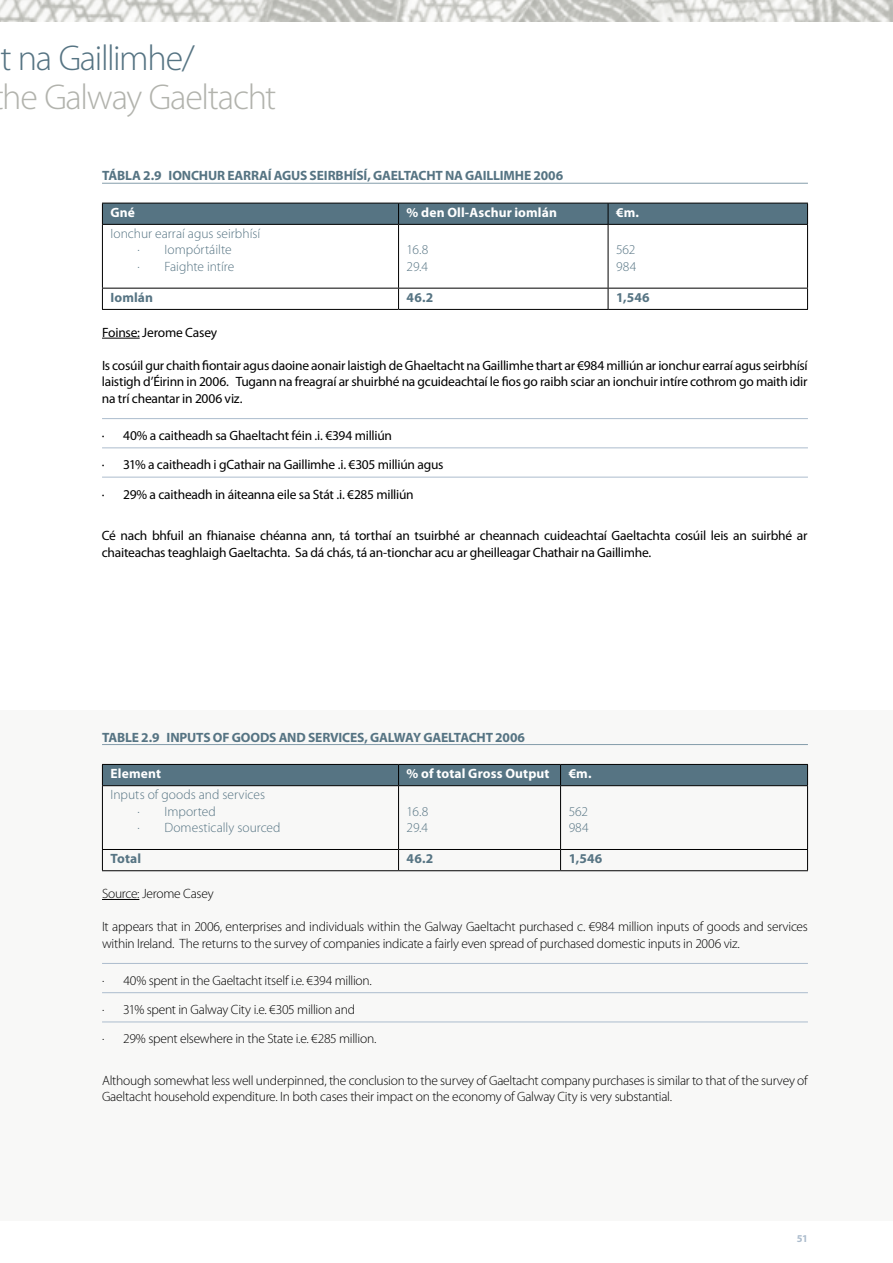
<style>
.page{position:relative;width:893px;height:1263px;background:#fff}
.page>*{position:absolute;margin:0;border:0;box-sizing:border-box;transform-origin:0 0}
.t1{font:300 36px "Myriad Pro";letter-spacing:-.035em;color:#b2b3ad}
.t2{font:300 36px "Myriad Pro";letter-spacing:-.04em;color:#567483}
.t3{font:13.5px/16.5px "Myriad Pro";letter-spacing:-.02em;color:#000}
.t4{font:300 13.5px/16.5px "Myriad Pro";letter-spacing:-.02em;color:#000}
.t5{font:700 13.5px "Myriad Pro";letter-spacing:-.01em;color:#567483}
.t6{font:300 13.5px/16.5px "Myriad Pro";color:#567483}
.t7{font:700 13.5px "Myriad Pro";letter-spacing:.01em;color:#fff}
.t8{font:700 10.5px "Myriad Pro";color:#acbccd}
</style>
<div class="page">
<img style="left:0;top:0;width:893px;height:21px">
<div style="left:0;top:710px;width:893px;height:510px;background:#f8f8f7"></div>
<hr style="left:102px;top:183px;width:706px;height:1px;background:#849daa">
<hr style="left:102px;top:338px;width:38px;height:1px;background:#000">
<hr style="left:102px;top:418px;width:706px;height:1px;background:#acbccd">
<hr style="left:102px;top:448px;width:706px;height:1px;background:#acbccd">
<hr style="left:102px;top:477px;width:706px;height:1px;background:#acbccd">
<svg style="left:102px;top:203px;width:706px;height:21px;background:#526f7d"></svg>
<hr style="left:102px;top:224px;width:297px;height:1px;background:#000">
<hr style="left:102px;top:225px;width:1px;height:63px;background:#000">
<hr style="left:399px;top:224px;width:209px;height:1px;background:#000">
<hr style="left:398px;top:225px;width:1px;height:63px;background:#000">
<hr style="left:608px;top:224px;width:200px;height:1px;background:#000">
<hr style="left:608px;top:225px;width:1px;height:63px;background:#000">
<hr style="left:807px;top:225px;width:1px;height:63px;background:#000">
<hr style="left:102px;top:288px;width:297px;height:1px;background:#000">
<svg style="left:102px;top:288px;width:1px;height:21px"></svg>
<hr style="left:399px;top:288px;width:209px;height:1px;background:#000">
<svg style="left:398px;top:288px;width:1px;height:21px"></svg>
<hr style="left:608px;top:288px;width:200px;height:1px;background:#000">
<svg style="left:608px;top:288px;width:1px;height:21px"></svg>
<svg style="left:807px;top:288px;width:1px;height:21px"></svg>
<hr style="left:102px;top:309px;width:297px;height:1px;background:#000">
<hr style="left:399px;top:309px;width:209px;height:1px;background:#000">
<hr style="left:608px;top:309px;width:200px;height:1px;background:#000">
<hr style="left:102px;top:744px;width:706px;height:1px;background:#849daa">
<hr style="left:102px;top:899px;width:37px;height:1px;background:#000">
<hr style="left:102px;top:963px;width:706px;height:1px;background:#acbccd">
<hr style="left:102px;top:992px;width:706px;height:1px;background:#acbccd">
<hr style="left:102px;top:1022px;width:706px;height:1px;background:#acbccd">
<div style="left:102px;top:764px;width:706px;height:21px;background:#567483"></div>
<hr style="left:102px;top:785px;width:297px;height:1px;background:#000">
<hr style="left:102px;top:786px;width:1px;height:63px;background:#000">
<hr style="left:399px;top:785px;width:162px;height:1px;background:#000">
<hr style="left:398px;top:786px;width:1px;height:63px;background:#000">
<hr style="left:561px;top:785px;width:247px;height:1px;background:#000">
<hr style="left:560px;top:786px;width:1px;height:63px;background:#000">
<hr style="left:807px;top:786px;width:1px;height:63px;background:#000">
<hr style="left:102px;top:849px;width:297px;height:1px;background:#000">
<svg style="left:102px;top:850px;width:1px;height:20px"></svg>
<hr style="left:399px;top:849px;width:162px;height:1px;background:#000">
<svg style="left:398px;top:850px;width:1px;height:20px"></svg>
<hr style="left:561px;top:849px;width:247px;height:1px;background:#000">
<svg style="left:560px;top:850px;width:1px;height:20px"></svg>
<svg style="left:807px;top:850px;width:1px;height:20px"></svg>
<hr style="left:102px;top:870px;width:297px;height:1px;background:#000">
<hr style="left:399px;top:870px;width:162px;height:1px;background:#000">
<hr style="left:561px;top:870px;width:247px;height:1px;background:#000">
<h1 class="t2" style="left:0;top:38px;width:196px">t na Gaillimhe/</h1>
<h1 class="t1" style="left:2px;top:77px;width:276px">he Galway Gaeltacht</h1>
<p class="t5" style="left:102px;top:167px;width:463px">TÁBLA 2.9 IONCHUR EARRAÍ AGUS SEIRBHÍSÍ, GAELTACHT NA GAILLIMHE 2006</p>
<p class="t7" style="left:111px;top:203px;width:26px">GNÉ</p>
<p class="t7" style="left:407px;top:203px;width:152px">% DEN OLL-ASCHUR IOMLÁN</p>
<p class="t7" style="left:616px;top:203px;width:24px">€M.</p>
<p class="t6" style="left:111px;top:225px;width:151px;text-align:center">Ionchur earraí agus seirbhísí · Iompórtáilte<br>· Faighte intíre</p>
<p class="t6" style="left:407px;top:242px;width:23px">16.8<br>29.4</p>
<p class="t6" style="left:616px;top:242px;width:22px">562<br>984</p>
<p class="t5" style="left:110px;top:288px;width:44px">IOMLÁN</p>
<p class="t5" style="left:407px;top:288px;width:28px">46.2</p>
<p class="t5" style="left:616px;top:288px;width:35px">1,546</p>
<p class="t3" style="left:102px;top:324px;width:117px">Foinse: Jerome Casey</p>
<p class="t3" style="left:102px;top:357px;width:707px;text-align:justify">Is cosúil gur chaith fiontair agus daoine aonair laistigh de Ghaeltacht na Gaillimhe thart ar €984 milliún ar ionchur earraí agus seirbhísí laistigh d’Éirinn in 2006. Tugann na freagraí ar shuirbhé na gcuideachtaí le fios go raibh sciar an ionchuir intíre cothrom go maith idir na trí cheantar in 2006 viz.</p>
<p class="t3" style="left:102px;top:421px;width:343px;line-height:29.2px">· 40% a caitheadh sa Ghaeltacht féin .i. €394 milliún<br>· 31% a caitheadh i gCathair na Gaillimhe .i. €305 milliún agus · 29% a caitheadh in áiteanna eile sa Stát .i. €285 milliún</p>
<p class="t3" style="left:102px;top:527px;width:707px">Cé nach bhfuil an fhianaise chéanna ann, tá torthaí an tsuirbhé ar cheannach cuideachtaí Gaeltachta cosúil leis an suirbhé ar chaiteachas teaghlaigh Gaeltachta. Sa dá chás, tá an-tionchar acu ar gheilleagar Chathair na Gaillimhe.</p>
<p class="t5" style="left:102px;top:728px;width:424px">TABLE 2.9 I NPUTS OF GOODS AND SERVICES, GALWAY GAELTACHT 2006</p>
<p class="t7" style="left:111px;top:764px;width:52px">ELEMENT</p>
<p class="t7" style="left:407px;top:764px;width:144px">% OF TOTAL GROSS OUTPUT</p>
<p class="t7" style="left:569px;top:764px;width:24px">€M.</p>
<p class="t6" style="left:138px;top:787px;width:145px;text-indent:-27px">Inputs of goods and services<br>· Imported<br>· Domestically sourced</p>
<p class="t6" style="left:407px;top:803px;width:23px">16.8<br>29.4</p>
<p class="t6" style="left:569px;top:803px;width:22px">562<br>984</p>
<p class="t5" style="left:111px;top:850px;width:32px">TOTAL</p>
<p class="t5" style="left:407px;top:850px;width:28px">46.2</p>
<p class="t5" style="left:569px;top:850px;width:35px">1,546</p>
<p class="t4" style="left:102px;top:885px;width:113px">Source: Jerome Casey</p>
<p class="t4" style="left:102px;top:918px;width:707px">It appears that in 2006, enterprises and individuals within the Galway Gaeltacht purchased c. €984 million inputs of goods and services within Ireland. The returns to the survey of companies indicate a fairly even spread of purchased domestic inputs in 2006 viz.</p>
<p class="t4" style="left:102px;top:966px;width:276px;line-height:29.2px">· 40% spent in the Gaeltacht itself i.e. €394 million. · 31% spent in Galway City i.e. €305 million and<br>· 29% spent elsewhere in the State i.e. €285 million.</p>
<p class="t4" style="left:102px;top:1072px;width:707px">Although somewhat less well underpinned, the conclusion to the survey of Gaeltacht company purchases is similar to that of the survey of<br>Gaeltacht household expenditure. In both cases their impact on the economy of Galway City is very substantial.</p>
<p class="t8" style="left:797px;top:1232px;width:13px">51</p>
</div>
